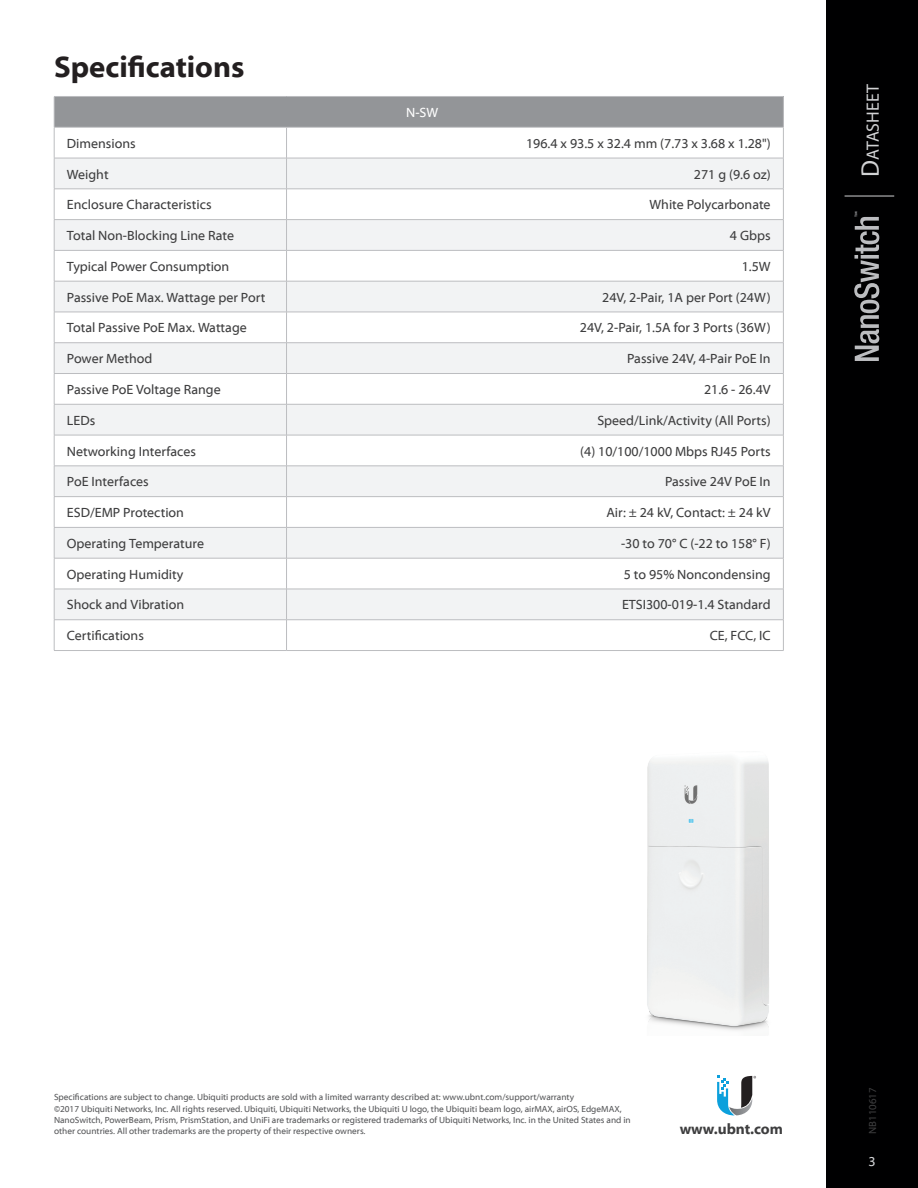
<style>
.page{position:relative;width:918px;height:1188px;background:#fff}
.page>*{position:absolute;margin:0;border:0;box-sizing:border-box;transform-origin:0 0}
.t1{font:700 30px "Myriad Web Pro";color:#231f20}
.t2{font:17.85px "Myriad Pro";color:#d1d2d4}
.t3{font:700 15px "Myriad Web Pro";color:#3e3e3f}
.t4{font:13.5px "Myriad Web Pro";color:#3e3e3f}
.t5{font:13.5px "Myriad Web Pro";color:#fff}
.t6{font:13.5px "Myriad Web Pro";color:#d1d2d4}
.t7{font:10.5px "Myriad Web Pro";color:#3e3e3f}
.t8{font:9px/11.2px "Myriad Web Pro";color:#57585a}
.s1{font-size:25.5px}
</style>
<div class="page">
<svg style="left:717px;top:1076px;width:39px;height:39px"></svg>
<div style="left:54px;top:96px;width:729px;height:31px;background:#939598"></div>
<svg style="left:55px;top:159px;width:728px;height:460px;fill:#f2f3f4"></svg>
<svg style="left:287px;top:405px;width:496px;height:214px;fill:#f2f3f4"></svg>
<hr style="left:54px;top:96px;width:233px;height:1px;background:#bcbdc0">
<hr style="left:54px;top:97px;width:1px;height:30px;background:#bcbdc0">
<hr style="left:287px;top:96px;width:497px;height:1px;background:#bcbdc0">
<hr style="left:783px;top:97px;width:1px;height:30px;background:#bcbdc0">
<hr style="left:54px;top:127px;width:233px;height:1px;background:#bcbdc0">
<hr style="left:54px;top:127px;width:1px;height:31px;background:#bcbdc0">
<hr style="left:287px;top:127px;width:497px;height:1px;background:#bcbdc0">
<hr style="left:286px;top:127px;width:1px;height:31px;background:#bcbdc0">
<hr style="left:783px;top:127px;width:1px;height:31px;background:#bcbdc0">
<hr style="left:54px;top:158px;width:233px;height:1px;background:#bcbdc0">
<hr style="left:54px;top:158px;width:1px;height:31px;background:#bcbdc0">
<hr style="left:287px;top:158px;width:497px;height:1px;background:#bcbdc0">
<hr style="left:286px;top:158px;width:1px;height:31px;background:#bcbdc0">
<hr style="left:783px;top:158px;width:1px;height:31px;background:#bcbdc0">
<hr style="left:54px;top:189px;width:233px;height:1px;background:#bcbdc0">
<hr style="left:54px;top:189px;width:1px;height:30px;background:#bcbdc0">
<hr style="left:287px;top:189px;width:497px;height:1px;background:#bcbdc0">
<hr style="left:286px;top:189px;width:1px;height:30px;background:#bcbdc0">
<hr style="left:783px;top:189px;width:1px;height:30px;background:#bcbdc0">
<hr style="left:54px;top:219px;width:233px;height:1px;background:#bcbdc0">
<hr style="left:54px;top:220px;width:1px;height:30px;background:#bcbdc0">
<hr style="left:287px;top:219px;width:497px;height:1px;background:#bcbdc0">
<hr style="left:286px;top:220px;width:1px;height:30px;background:#bcbdc0">
<hr style="left:783px;top:220px;width:1px;height:30px;background:#bcbdc0">
<hr style="left:54px;top:250px;width:233px;height:1px;background:#bcbdc0">
<hr style="left:54px;top:251px;width:1px;height:30px;background:#bcbdc0">
<hr style="left:287px;top:250px;width:497px;height:1px;background:#bcbdc0">
<hr style="left:286px;top:251px;width:1px;height:30px;background:#bcbdc0">
<hr style="left:783px;top:251px;width:1px;height:30px;background:#bcbdc0">
<hr style="left:54px;top:281px;width:233px;height:1px;background:#bcbdc0">
<hr style="left:54px;top:281px;width:1px;height:31px;background:#bcbdc0">
<hr style="left:287px;top:281px;width:497px;height:1px;background:#bcbdc0">
<hr style="left:286px;top:281px;width:1px;height:31px;background:#bcbdc0">
<hr style="left:783px;top:281px;width:1px;height:31px;background:#bcbdc0">
<hr style="left:54px;top:312px;width:233px;height:1px;background:#bcbdc0">
<hr style="left:54px;top:312px;width:1px;height:31px;background:#bcbdc0">
<hr style="left:287px;top:312px;width:497px;height:1px;background:#bcbdc0">
<hr style="left:286px;top:312px;width:1px;height:31px;background:#bcbdc0">
<hr style="left:783px;top:312px;width:1px;height:31px;background:#bcbdc0">
<hr style="left:54px;top:342px;width:233px;height:1px;background:#bcbdc0">
<hr style="left:54px;top:343px;width:1px;height:30px;background:#bcbdc0">
<hr style="left:287px;top:342px;width:497px;height:1px;background:#bcbdc0">
<hr style="left:286px;top:343px;width:1px;height:30px;background:#bcbdc0">
<hr style="left:783px;top:343px;width:1px;height:30px;background:#bcbdc0">
<hr style="left:54px;top:373px;width:233px;height:1px;background:#bcbdc0">
<hr style="left:54px;top:374px;width:1px;height:30px;background:#bcbdc0">
<hr style="left:287px;top:373px;width:497px;height:1px;background:#bcbdc0">
<hr style="left:286px;top:374px;width:1px;height:30px;background:#bcbdc0">
<hr style="left:783px;top:374px;width:1px;height:30px;background:#bcbdc0">
<hr style="left:54px;top:404px;width:233px;height:1px;background:#bcbdc0">
<hr style="left:54px;top:404px;width:1px;height:31px;background:#bcbdc0">
<hr style="left:287px;top:404px;width:497px;height:1px;background:#bcbdc0">
<hr style="left:286px;top:404px;width:1px;height:31px;background:#bcbdc0">
<hr style="left:783px;top:404px;width:1px;height:31px;background:#bcbdc0">
<hr style="left:54px;top:435px;width:233px;height:1px;background:#bcbdc0">
<hr style="left:54px;top:435px;width:1px;height:31px;background:#bcbdc0">
<hr style="left:287px;top:435px;width:497px;height:1px;background:#bcbdc0">
<hr style="left:286px;top:435px;width:1px;height:31px;background:#bcbdc0">
<hr style="left:783px;top:435px;width:1px;height:31px;background:#bcbdc0">
<hr style="left:54px;top:466px;width:233px;height:1px;background:#bcbdc0">
<hr style="left:54px;top:466px;width:1px;height:30px;background:#bcbdc0">
<hr style="left:287px;top:466px;width:497px;height:1px;background:#bcbdc0">
<hr style="left:286px;top:466px;width:1px;height:30px;background:#bcbdc0">
<hr style="left:783px;top:466px;width:1px;height:30px;background:#bcbdc0">
<hr style="left:54px;top:496px;width:233px;height:1px;background:#bcbdc0">
<hr style="left:54px;top:497px;width:1px;height:30px;background:#bcbdc0">
<hr style="left:287px;top:496px;width:497px;height:1px;background:#bcbdc0">
<hr style="left:286px;top:497px;width:1px;height:30px;background:#bcbdc0">
<hr style="left:783px;top:497px;width:1px;height:30px;background:#bcbdc0">
<hr style="left:54px;top:527px;width:233px;height:1px;background:#bcbdc0">
<hr style="left:54px;top:528px;width:1px;height:30px;background:#bcbdc0">
<hr style="left:287px;top:527px;width:497px;height:1px;background:#bcbdc0">
<hr style="left:286px;top:528px;width:1px;height:30px;background:#bcbdc0">
<hr style="left:783px;top:528px;width:1px;height:30px;background:#bcbdc0">
<hr style="left:54px;top:558px;width:233px;height:1px;background:#bcbdc0">
<hr style="left:54px;top:558px;width:1px;height:31px;background:#bcbdc0">
<hr style="left:287px;top:558px;width:497px;height:1px;background:#bcbdc0">
<hr style="left:286px;top:558px;width:1px;height:31px;background:#bcbdc0">
<hr style="left:783px;top:558px;width:1px;height:31px;background:#bcbdc0">
<hr style="left:54px;top:589px;width:233px;height:1px;background:#bcbdc0">
<hr style="left:54px;top:589px;width:1px;height:31px;background:#bcbdc0">
<hr style="left:287px;top:589px;width:497px;height:1px;background:#bcbdc0">
<hr style="left:286px;top:589px;width:1px;height:31px;background:#bcbdc0">
<hr style="left:783px;top:589px;width:1px;height:31px;background:#bcbdc0">
<hr style="left:54px;top:619px;width:233px;height:1px;background:#bcbdc0">
<hr style="left:54px;top:620px;width:1px;height:30px;background:#bcbdc0">
<hr style="left:287px;top:619px;width:497px;height:1px;background:#bcbdc0">
<hr style="left:286px;top:620px;width:1px;height:30px;background:#bcbdc0">
<hr style="left:783px;top:620px;width:1px;height:30px;background:#bcbdc0">
<hr style="left:286px;top:650px;width:498px;height:1px;background:#bcbdc0">
<hr style="left:54px;top:650px;width:232px;height:1px;background:#bcbdc0">
<img style="left:647px;top:759px;width:122px;height:272px">
<div style="left:826px;top:0;width:92px;height:1188px;background:#000001"></div>
<hr style="left:845px;top:196px;width:49px;height:1px;background:#d1d2d4">
<svg style="left:854px;top:212px;width:25px;height:149px"></svg>
<h1 class="t1" style="left:54px;top:50px;width:192px">Specifications</h1>
<p class="t5" style="left:406px;top:105px;width:34px">N-SW</p>
<p class="t4" style="left:67px;top:136px;width:70px">Dimensions</p>
<p class="t4" style="left:526px;top:136px;width:246px">196.4 x 93.5 x 32.4 mm (7.73 x 3.68 x 1.28")</p>
<p class="t4" style="left:67px;top:167px;width:43px">Weight</p>
<p class="t4" style="left:694px;top:167px;width:78px">271 g (9.6 oz)</p>
<p class="t4" style="left:67px;top:198px;width:146px">Enclosure Characteristics</p>
<p class="t4" style="left:650px;top:198px;width:123px">White Polycarbonate</p>
<p class="t4" style="left:67px;top:228px;width:169px">Total Non-Blocking Line Rate</p>
<p class="t4" style="left:730px;top:228px;width:42px">4 Gbps</p>
<p class="t4" style="left:67px;top:259px;width:164px">Typical Power Consumption</p>
<p class="t4" style="left:742px;top:259px;width:30px">1.5W</p>
<p class="t4" style="left:67px;top:290px;width:200px">Passive PoE Max. Wattage per Port</p>
<p class="t4" style="left:602px;top:290px;width:170px">24V, 2-Pair, 1A per Port (24W)</p>
<p class="t4" style="left:67px;top:321px;width:181px">Total Passive PoE Max. Wattage</p>
<p class="t4" style="left:580px;top:321px;width:192px">24V, 2-Pair, 1.5A for 3 Ports (36W)</p>
<p class="t4" style="left:67px;top:351px;width:87px">Power Method</p>
<p class="t4" style="left:627px;top:351px;width:145px">Passive 24V, 4-Pair PoE In</p>
<p class="t4" style="left:67px;top:382px;width:155px">Passive PoE Voltage Range</p>
<p class="t4" style="left:704px;top:382px;width:68px">21.6 - 26.4V</p>
<p class="t4" style="left:67px;top:413px;width:30px">LEDs</p>
<p class="t4" style="left:597px;top:413px;width:175px">Speed/Link/Activity (All Ports)</p>
<p class="t4" style="left:67px;top:444px;width:131px">Networking Interfaces</p>
<p class="t4" style="left:580px;top:444px;width:192px">(4) 10/100/1000 Mbps RJ45 Ports</p>
<p class="t4" style="left:67px;top:475px;width:83px">PoE Interfaces</p>
<p class="t4" style="left:665px;top:475px;width:107px">Passive 24V PoE In</p>
<p class="t4" style="left:67px;top:505px;width:119px">ESD/EMP Protection</p>
<p class="t4" style="left:606px;top:505px;width:166px">Air: ± 24 kV, Contact: ± 24 kV</p>
<p class="t4" style="left:67px;top:536px;width:139px">Operating Temperature</p>
<p class="t4" style="left:621px;top:536px;width:151px">-30 to 70° C (-22 to 158° F)</p>
<p class="t4" style="left:67px;top:567px;width:118px">Operating Humidity</p>
<p class="t4" style="left:624px;top:567px;width:148px">5 to 95% Noncondensing</p>
<p class="t4" style="left:67px;top:598px;width:119px">Shock and Vibration</p>
<p class="t4" style="left:622px;top:598px;width:150px">ETSI300-019-1.4 Standard</p>
<p class="t4" style="left:67px;top:628px;width:78px">Certifications</p>
<p class="t4" style="left:710px;top:628px;width:62px">CE, FCC, IC</p>
<h2 class="t2" style="left:862px;top:177px;width:94px;rotate:-90deg"><span class="s1">D</span>atasheet</h2>
<p class="t8" style="left:54px;top:1092px;width:578px">Specifications are subject to change. Ubiquiti products are sold with a limited warranty described at: www.ubnt.com/support/warranty<br>©2017 Ubiquiti Networks, Inc. All rights reserved. Ubiquiti, Ubiquiti Networks, the Ubiquiti U logo, the Ubiquiti beam logo, airMAX, airOS, EdgeMAX, NanoSwitch, PowerBeam, Prism, PrismStation, and UniFi are trademarks or registered trademarks of Ubiquiti Networks, Inc. in the United States and in other countries. All other trademarks are the property of their respective owners.</p>
<p class="t3" style="left:680px;top:1121px;width:105px">www.ubnt.com</p>
<p class="t7" style="left:867px;top:1134px;width:48px;rotate:-90deg">NB110617</p>
<p class="t6" style="left:869px;top:1154px;width:9px">3</p>
</div>
